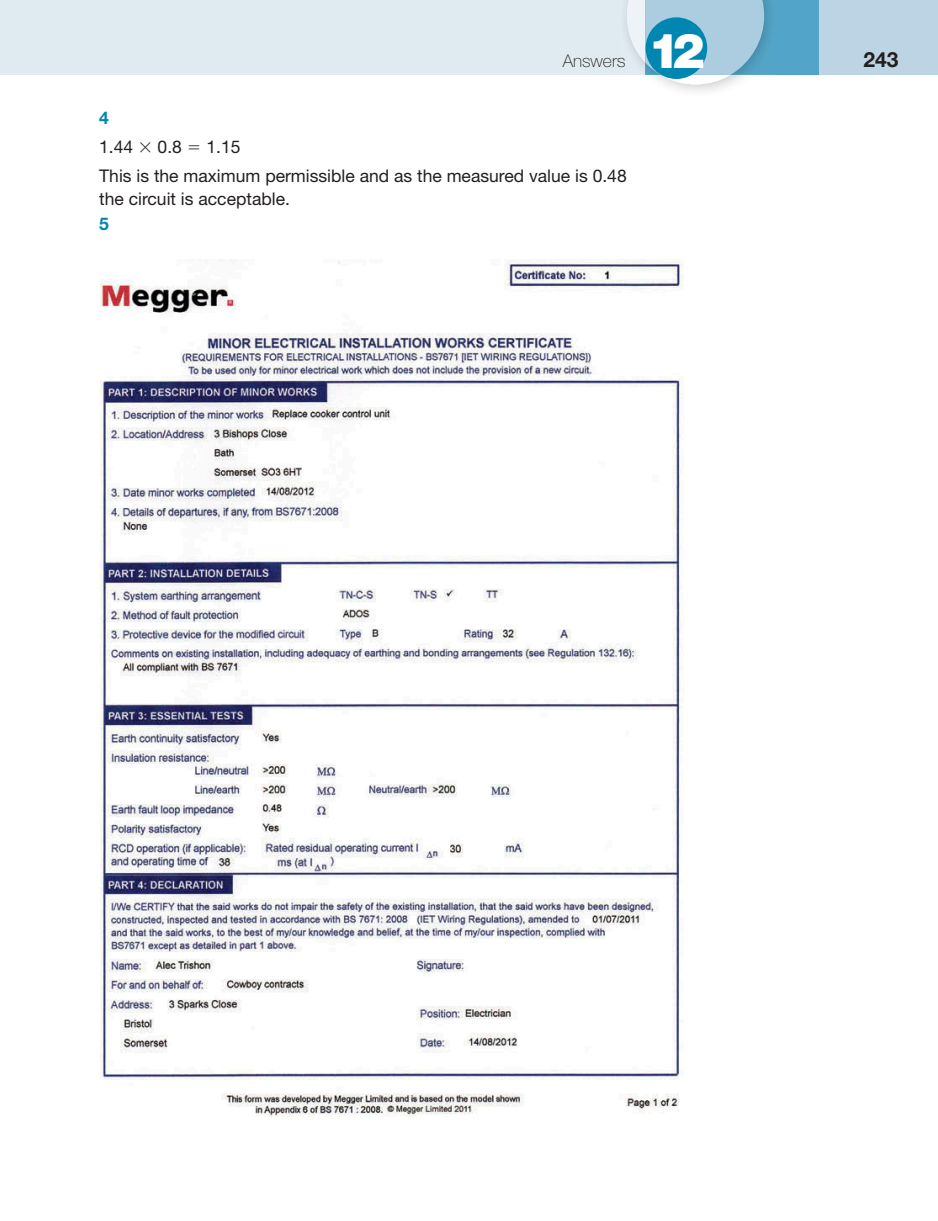
<style>
.page{position:relative;width:938px;height:1221px;background:#fff}
.page>*{position:absolute;margin:0;border:0;box-sizing:border-box;transform-origin:0 0}
.t1{font:900 48.3px "Helvetica Neue";color:#fff}
.t2{font:700 21px "Helvetica Neue";color:#231f1f}
.t3{font:17.5px/29.2px "Helvetica Neue";color:#231f1f}
.t4{font:100 17.5px "Helvetica Neue";color:#231f1f}
.t5{font:700 17.5px "Helvetica Neue";color:#0087b1}
.s1{font-weight:700;color:#0087b1}
.s2{font-family:"WWDOC01"}
</style>
<div class="page">
<img style="left:100px;top:259px;width:583px;height:857px">
<div style="left:0;top:0;width:937px;height:75px;background:#e0ebf1"></div>
<div style="left:797px;top:0;width:140px;height:75px;background:#bcd4e3"></div>
<div style="left:645px;top:0;width:173px;height:75px;background:#52a4c8"></div>
<svg style="left:621px;top:0;width:143px;height:84px"></svg>
<div style="left:645px;top:17px;width:62px;height:62px;background:#0087b1;border-radius:50%"></div>
<p class="t4" style="left:562px;top:54px;width:64px">Answers</p>
<p class="t3" style="left:99px;top:105px;width:529px"><span class="s1">4<br></span>1.44 <span class="s2">3</span> 0.8 <span class="s2">5</span> 1.15<br>This is the maximum permissible and as the measured value is 0.48</p>
<p class="t3" style="left:99px;top:186px;width:192px">the circuit is acceptable.</p>
<p class="t5" style="left:99px;top:218px;width:11px">5</p>
<h1 class="t1" style="left:648px;top:33px;width:58px">12</h1>
<p class="t2" style="left:863px;top:52px;width:37px">243</p>
</div>
